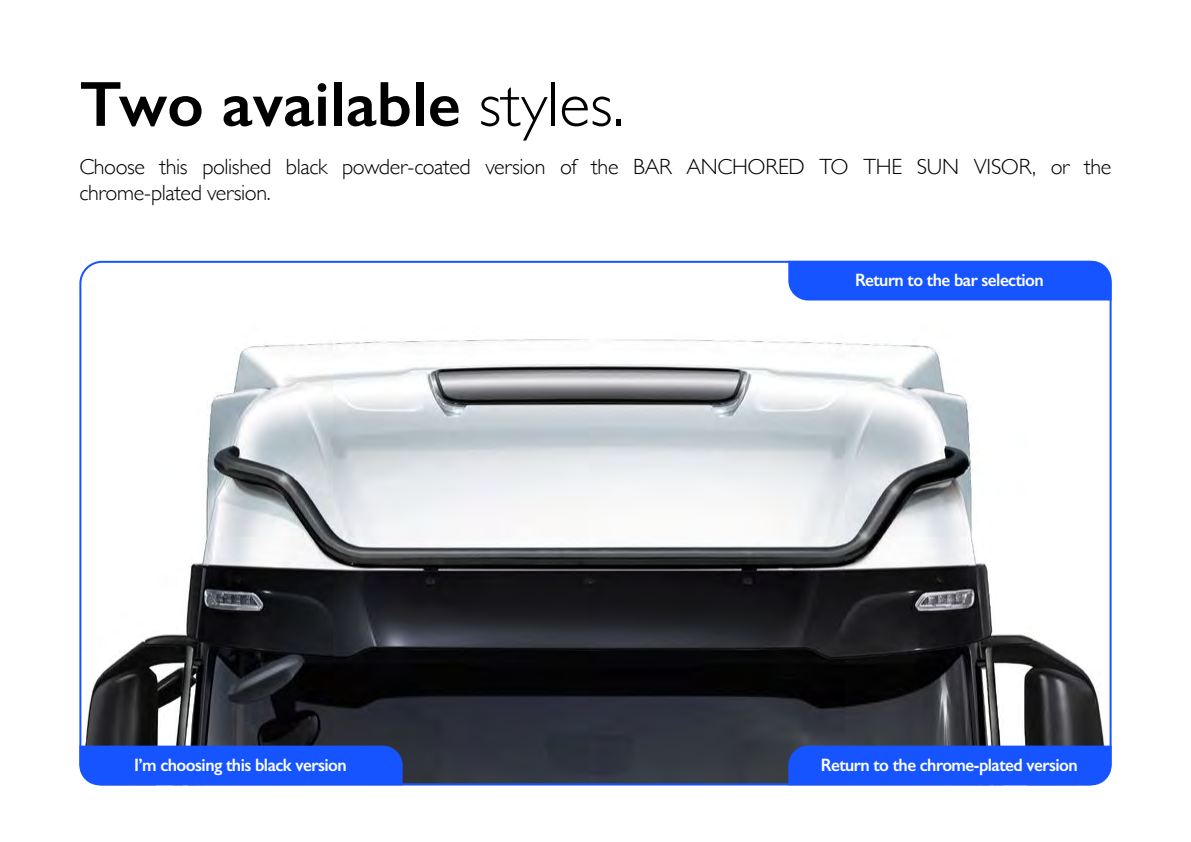
<style>
.page{position:relative;width:1191px;height:842px;background:#fff}
.page>*{position:absolute;margin:0;border:0;box-sizing:border-box;transform-origin:0 0}
.t1{font:600 64px "Gill Sans";color:#000}
.t2{font:300 22px/26px "Gill Sans";letter-spacing:-.02em;color:#000}
.t3{font:600 18px "Gill Sans";letter-spacing:-.03em;color:#fff;scale:.95 1}
.s1{font-weight:300}
</style>
<div class="page">
<img style="left:82px;top:300px;width:1026px;height:482px">
<div style="left:788px;top:746px;width:323px;height:39px;background:#1554ff"></div>
<div style="left:788px;top:261px;width:323px;height:39px;background:#1554ff"></div>
<div style="left:79px;top:746px;width:324px;height:39px;background:#1554ff"></div>
<h1 class="t1" style="left:79px;top:65px;width:546px">Two available <span class="s1">styles.</span></h1>
<p class="t2" style="left:79px;top:153px;width:1033px">Choose this polished black powder-coated version of the BAR ANCHORED TO THE SUN VISOR, or the chrome-plated version.</p>
<p class="t3" style="left:134px;top:754px;width:225px">I’m choosing this black version</p>
<p class="t3" style="left:855px;top:269px;width:200px">Return to the bar selection</p>
<p class="t3" style="left:821px;top:754px;width:272px">Return to the chrome-plated version</p>
</div>
